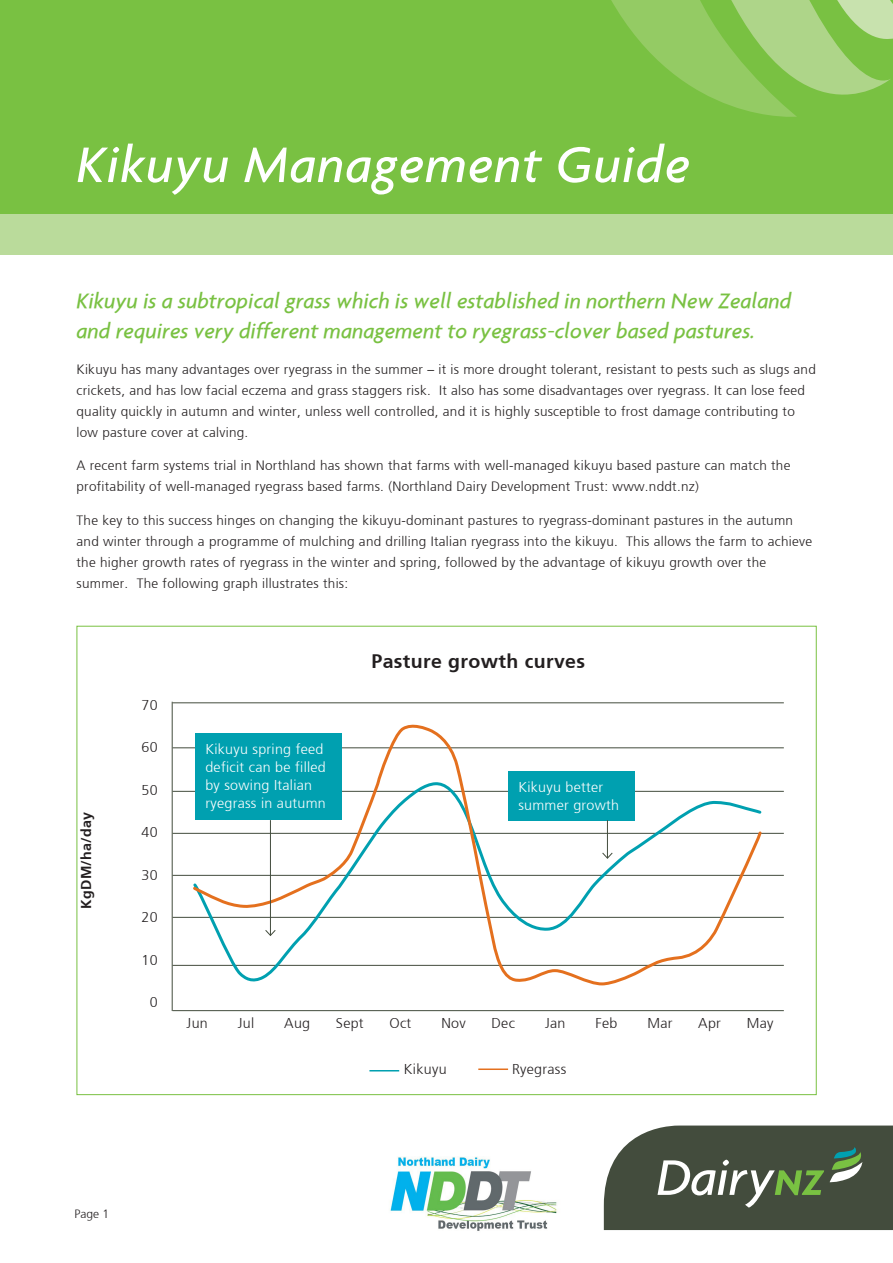
<style>
.page{position:relative;width:893px;height:1263px;background:#fff}
.page>*{position:absolute;margin:0;border:0;box-sizing:border-box;transform-origin:0 0}
.Heading{font:italic 500 54px "Agenda";letter-spacing:.02em;color:#fff}
.Sub_heading_2{font:italic 500 22.5px/30px "Agenda";color:#79c142}
.Sub_heading_3{font:700 19.5px "Frutiger";letter-spacing:.02em;color:#231f20}
.Sub_heading_3-2{font:300 14.25px/18px "Frutiger";letter-spacing:.02em;color:#fff}
.Sub_heading_3-3{font:300 14.25px "Frutiger";letter-spacing:.02em;color:#231f20}
.Sub_heading_3-4{font:700 14.25px "Frutiger";letter-spacing:.02em;color:#231f20}
.Body{font:300 13.5px/21px "Frutiger";letter-spacing:.02em;color:#231f20}
.t1{font:300 12px "Frutiger";color:#231f20}
</style>
<div class="page">
<div style="left:0;top:0;width:893px;height:222px;background:#79c142"></div>
<svg style="left:611px;top:0;width:282px;height:117px"></svg>
<svg style="left:604px;top:1125px;width:289px;height:105px;background:#56604f"></svg>
<div style="left:0;top:215px;width:893px;height:40px;background:#badb9b"></div>
<hr style="left:172px;top:702px;width:1px;height:309px;background:#434c3d">
<hr style="left:173px;top:747px;width:611px;height:1px;background:#434c3d">
<hr style="left:173px;top:791px;width:611px;height:1px;background:#434c3d">
<hr style="left:173px;top:833px;width:611px;height:1px;background:#434c3d">
<hr style="left:173px;top:875px;width:611px;height:1px;background:#434c3d">
<hr style="left:173px;top:965px;width:611px;height:1px;background:#434c3d">
<hr style="left:369px;top:1070px;width:30px;height:1px;background:#00a0b0">
<hr style="left:478px;top:1068px;width:30px;height:2px;background:#e4701e">
<hr style="left:173px;top:917px;width:611px;height:1px;background:#434c3d">
<hr style="left:173px;top:1010px;width:611px;height:1px;background:#434c3d">
<hr style="left:173px;top:702px;width:611px;height:1px;background:#434c3d">
<svg style="left:192px;top:724px;width:572px;height:262px"></svg>
<div style="left:195px;top:733px;width:147px;height:87px;background:#00a0b0"></div>
<hr style="left:270px;top:820px;width:1px;height:115px;background:#434c3d">
<svg style="left:265px;top:929px;width:11px;height:7px"></svg>
<div style="left:509px;top:771px;width:126px;height:49px;background:#00a0b0"></div>
<hr style="left:607px;top:820px;width:1px;height:38px;background:#434c3d">
<svg style="left:601px;top:852px;width:12px;height:7px"></svg>
<img style="left:390px;top:1157px;width:167px;height:74px">
<p class="Heading" style="left:77px;top:132px;width:615px">Kikuyu Management Guide</p>
<p class="Sub_heading_2" style="left:77px;top:285px;width:716px">Kikuyu is a subtropical grass which is well established in northern New Zealand and requires very different management to ryegrass-clover based pastures.</p>
<p class="Body" style="left:77px;top:359px;width:741px">Kikuyu has many advantages over ryegrass in the summer – it is more drought tolerant, resistant to pests such as slugs and crickets, and has low facial eczema and grass staggers risk. It also has some disadvantages over ryegrass. It can lose feed quality quickly in autumn and winter, unless well controlled, and it is highly susceptible to frost damage contributing to low pasture cover at calving.</p>
<p class="Body" style="left:77px;top:455px;width:715px">A recent farm systems trial in Northland has shown that farms with well-managed kikuyu based pasture can match the profitability of well-managed ryegrass based farms. (Northland Dairy Development Trust: www.nddt.nz)</p>
<p class="Body" style="left:77px;top:510px;width:737px">The key to this success hinges on changing the kikuyu-dominant pastures to ryegrass-dominant pastures in the autumn and winter through a programme of mulching and drilling Italian ryegrass into the kikuyu. This allows the farm to achieve the higher growth rates of ryegrass in the winter and spring, followed by the advantage of kikuyu growth over the summer. The following graph illustrates this:</p>
<p class="Sub_heading_3-4" style="left:78px;top:909px;width:99px;rotate:-90deg">KgDM/ha/day</p>
<p class="Sub_heading_3-3" style="left:142px;top:697px;width:18px">70</p>
<p class="Sub_heading_3-3" style="left:142px;top:739px;width:18px">60</p>
<p class="Sub_heading_3-3" style="left:142px;top:782px;width:18px">50</p>
<p class="Sub_heading_3-3" style="left:142px;top:824px;width:18px">40</p>
<p class="Sub_heading_3-3" style="left:142px;top:867px;width:18px">30</p>
<p class="Sub_heading_3-3" style="left:142px;top:909px;width:18px">20</p>
<p class="Sub_heading_3-3" style="left:142px;top:952px;width:18px">10</p>
<p class="Sub_heading_3-3" style="left:150px;top:994px;width:9px">0</p>
<p class="Sub_heading_3-2" style="left:205px;top:740px;width:122px">Kikuyu spring feed deficit can be filled by sowing Italian ryegrass in autumn</p>
<p class="Sub_heading_3" style="left:371px;top:649px;width:215px">Pasture growth curves</p>
<p class="Sub_heading_3-2" style="left:518px;top:778px;width:102px">Kikuyu better summer growth</p>
<p class="Sub_heading_3-3" style="left:187px;top:1015px;width:23px">Jun</p>
<p class="Sub_heading_3-3" style="left:238px;top:1015px;width:18px">Jul</p>
<p class="Sub_heading_3-3" style="left:284px;top:1015px;width:27px">Aug</p>
<p class="Sub_heading_3-3" style="left:336px;top:1015px;width:29px">Sept</p>
<p class="Sub_heading_3-3" style="left:389px;top:1015px;width:23px">Oct</p>
<p class="Sub_heading_3-3" style="left:441px;top:1015px;width:26px">Nov</p>
<p class="Sub_heading_3-3" style="left:491px;top:1015px;width:25px">Dec</p>
<p class="Sub_heading_3-3" style="left:545px;top:1015px;width:22px">Jan</p>
<p class="Sub_heading_3-3" style="left:595px;top:1015px;width:23px">Feb</p>
<p class="Sub_heading_3-3" style="left:647px;top:1015px;width:27px">Mar</p>
<p class="Sub_heading_3-3" style="left:698px;top:1015px;width:24px">Apr</p>
<p class="Sub_heading_3-3" style="left:747px;top:1015px;width:28px">May</p>
<p class="Sub_heading_3-3" style="left:404px;top:1061px;width:44px">Kikuyu</p>
<p class="Sub_heading_3-3" style="left:512px;top:1061px;width:56px">Ryegrass</p>
<p class="t1" style="left:74px;top:1207px;width:36px">Page 1</p>
</div>
